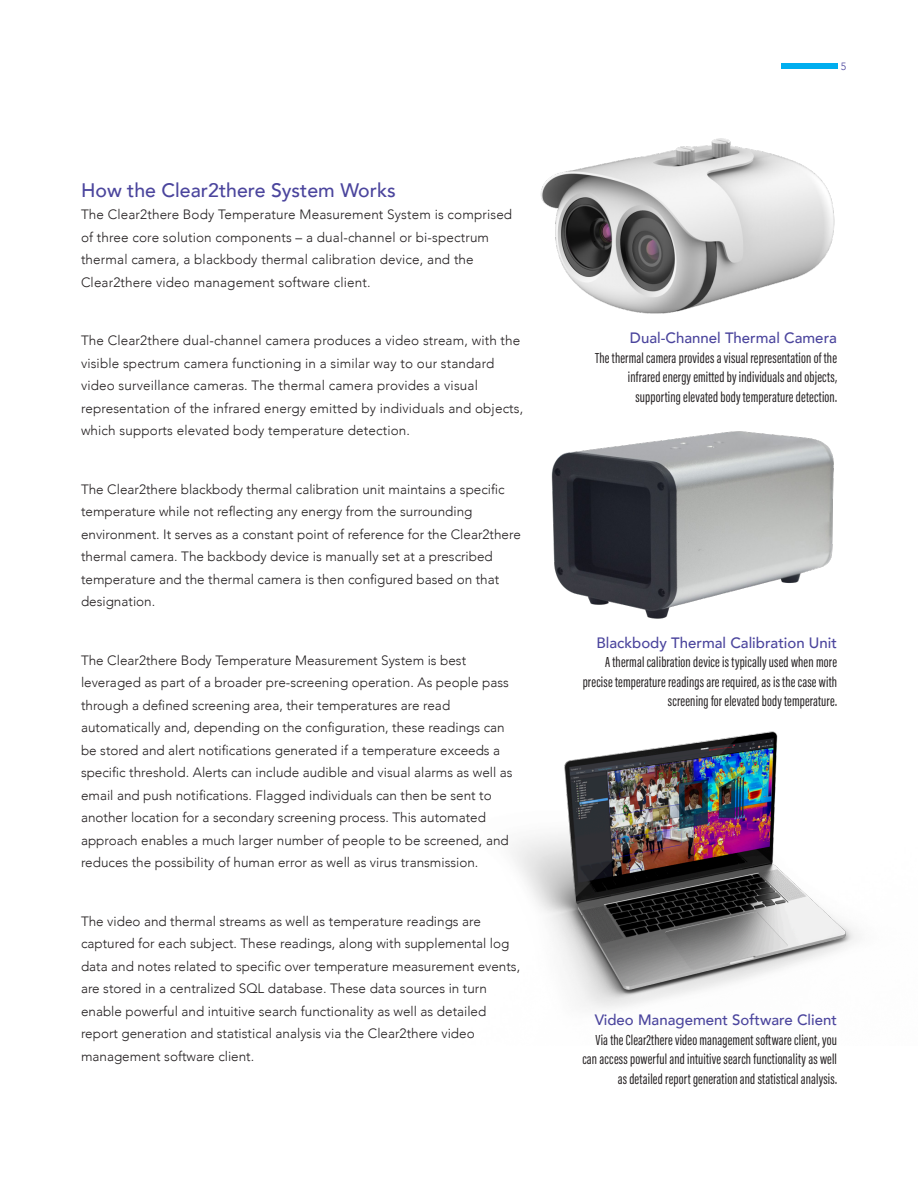
<style>
.page{position:relative;width:918px;height:1188px;background:#fff}
.page>*{position:absolute;margin:0;border:0;box-sizing:border-box;transform-origin:0 0}
.Head{font:500 19.5px "Avenir";color:#4b459d}
.Head-2{font:15px/19.5px "Acumin Pro Extra Cond";letter-spacing:.01em;color:#231f20;text-align:right}
.Body_Copy{font:300 13.5px/22.5px "Avenir";color:#231f20}
.t1{font:300 10.5px "Avenir";color:#4b459d}
.s1{font-family:"Avenir";font-weight:500;color:#4b459d}
</style>
<div class="page">
<img style="left:541px;top:138px;width:294px;height:176px">
<div style="left:781px;top:64px;width:56px;height:5px;background:#00aeef"></div>
<img style="left:551px;top:431px;width:283px;height:188px">
<img style="left:512px;top:731px;width:345px;height:278px">
<p class="Head" style="left:81px;top:173px;width:316px">How the Clear2there System Works</p>
<p class="Body_Copy" style="left:81px;top:203px;width:433px">The Clear2there Body Temperature Measurement System is comprised of three core solution components – a dual-channel or bi-spectrum thermal camera, a blackbody thermal calibration device, and the Clear2there video management software client.</p>
<p class="Body_Copy" style="left:81px;top:329px;width:444px">The Clear2there dual-channel camera produces a video stream, with the visible spectrum camera functioning in a similar way to our standard video surveillance cameras. The thermal camera provides a visual representation of the infrared energy emitted by individuals and objects, which supports elevated body temperature detection.</p>
<p class="Body_Copy" style="left:81px;top:478px;width:441px">The Clear2there blackbody thermal calibration unit maintains a specific temperature while not reflecting any energy from the surrounding environment. It serves as a constant point of reference for the Clear2there thermal camera. The backbody device is manually set at a prescribed temperature and the thermal camera is then configured based on that designation.</p>
<p class="Body_Copy" style="left:81px;top:649px;width:433px">The Clear2there Body Temperature Measurement System is best leveraged as part of a broader pre-screening operation. As people pass through a defined screening area, their temperatures are read automatically and, depending on the configuration, these readings can be stored and alert notifications generated if a temperature exceeds a specific threshold. Alerts can include audible and visual alarms as well as email and push notifications. Flagged individuals can then be sent to another location for a secondary screening process. This automated approach enables a much larger number of people to be screened, and reduces the possibility of human error as well as virus transmission.</p>
<p class="Body_Copy" style="left:81px;top:910px;width:441px">The video and thermal streams as well as temperature readings are captured for each subject. These readings, along with supplemental log data and notes related to specific over temperature measurement events, are stored in a centralized SQL database. These data sources in turn enable powerful and intuitive search functionality as well as detailed report generation and statistical analysis via the Clear2there video management software client.</p>
<p class="t1" style="left:841px;top:60px;width:7px">5</p>
<p class="Head-2" style="left:595px;top:329px;width:243px"><span class="s1">Dual-Channel Thermal Camera<br></span>The thermal camera provides a visual representation of the infrared energy emitted by individuals and objects, supporting elevated body temperature detection.</p>
<p class="Head-2" style="left:583px;top:633px;width:256px"><span class="s1">Blackbody Thermal Calibration Unit<br></span>A thermal calibration device is typically used when more precise temperature readings are required, as is the case with screening for elevated body temperature.</p>
<p class="Head-2" style="left:582px;top:1010px;width:256px"><span class="s1">Video Management Software Client </span>Via the Clear2there video management software client, you can access powerful and intuitive search functionality as well as detailed report generation and statistical analysis.</p>
</div>
